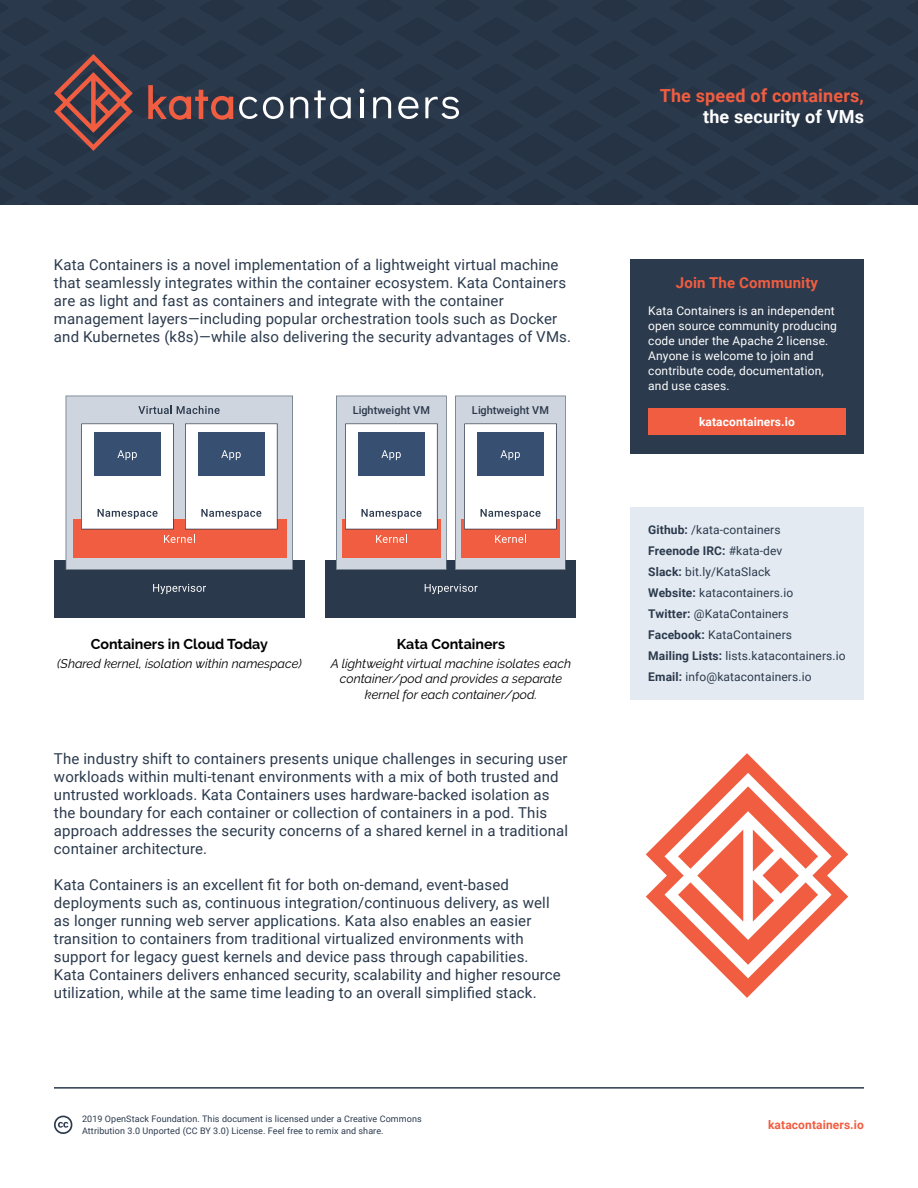
<style>
.page{position:relative;width:918px;height:1188px;background:#fff}
.page>*{position:absolute;margin:0;border:0;box-sizing:border-box;transform-origin:0 0}
.t1{font:700 18px "Roboto";letter-spacing:.01em;color:#f15d40}
.t2{font:700 18px "Roboto";letter-spacing:.01em;color:#fff}
.t3{font:15px/18px "Roboto";letter-spacing:.01em;color:#2b3a4d}
.t4{font:700 15px "Roboto";letter-spacing:.01em;color:#f15d40}
.t5{font:700 14.25px "Raleway";color:#000}
.t6{font:italic 12.6px/15.8px "Raleway";color:#000;text-align:center}
.t7{font:12px/21px "Roboto";letter-spacing:.01em;color:#2b3a4d}
.t8{font:12px/15px "Roboto";letter-spacing:.01em;color:#fff}
.t9{font:700 12px "Roboto";letter-spacing:.01em;color:#f15d40}
.t10{font:700 12px "Roboto";letter-spacing:.01em;color:#fff}
.t11{font:500 10.95px "Roboto";letter-spacing:.01em;color:#2b394d}
.t12{font:9px/12px "Roboto";letter-spacing:.01em;color:#2b3a4d}
.s1{font-weight:700}
</style>
<div class="page">
<div style="left:630px;top:259px;width:234px;height:194px;background:#2b3a4d"></div>
<svg style="left:0;top:0;width:918px;height:205px;background:#2e384a"></svg>
<div style="left:630px;top:507px;width:234px;height:193px;background:#e4eaf1"></div>
<div style="left:326px;top:560px;width:250px;height:57px;background:#2b394d"></div>
<svg style="left:425px;top:584px;width:53px;height:10px"></svg>
<div style="left:54px;top:560px;width:251px;height:57px;background:#2b394d"></div>
<svg style="left:153px;top:584px;width:53px;height:10px"></svg>
<svg style="left:455px;top:396px;width:111px;height:174px"></svg>
<svg style="left:336px;top:396px;width:111px;height:174px"></svg>
<svg style="left:66px;top:396px;width:227px;height:174px"></svg>
<svg style="left:54px;top:1116px;width:18px;height:18px"></svg>
<svg style="left:646px;top:753px;width:202px;height:245px"></svg>
<svg style="left:665px;top:773px;width:167px;height:205px"></svg>
<div style="left:648px;top:408px;width:198px;height:27px;background:#f15d40"></div>
<hr style="left:54px;top:1087px;width:810px;height:2px;background:#2b3a4d">
<p class="t3" style="left:54px;top:255px;width:519px">Kata Containers is a novel implementation of a lightweight virtual machine that seamlessly integrates within the container ecosystem. Kata Containers are as light and fast as containers and integrate with the container management layers—including popular orchestration tools such as Docker and Kubernetes (k8s)—while also delivering the security advantages of VMs.</p>
<p class="t11" style="left:353px;top:402px;width:79px">Lightweight VM</p>
<p class="t11" style="left:472px;top:402px;width:79px">Lightweight VM</p>
<p class="t5" style="left:91px;top:635px;width:179px">Containers in Cloud Today</p>
<p class="t6" style="left:57px;top:655px;width:246px">(Shared kernel, isolation within namespace)</p>
<p class="t5" style="left:397px;top:635px;width:110px">Kata Containers</p>
<p class="t6" style="left:331px;top:655px;width:242px">A lightweight virtual machine isolates each container/pod and provides a separate kernel for each container/pod.</p>
<p class="t3" style="left:54px;top:749px;width:516px">The industry shift to containers presents unique challenges in securing user workloads within multi-tenant environments with a mix of both trusted and untrusted workloads. Kata Containers uses hardware-backed isolation as the boundary for each container or collection of containers in a pod. This approach addresses the security concerns of a shared kernel in a traditional container architecture.</p>
<p class="t3" style="left:54px;top:875px;width:508px">Kata Containers is an excellent fit for both on-demand, event-based deployments such as, continuous integration/continuous delivery, as well as longer running web server applications. Kata also enables an easier transition to containers from traditional virtualized environments with support for legacy guest kernels and device pass through capabilities.<br>Kata Containers delivers enhanced security, scalability and higher resource utilization, while at the same time leading to an overall simplified stack.</p>
<p class="t1" style="left:660px;top:83px;width:206px">The speed of containers,</p>
<p class="t2" style="left:703px;top:104px;width:162px">the security of VMs</p>
<p class="t4" style="left:676px;top:272px;width:144px">Join The Community</p>
<p class="t8" style="left:648px;top:303px;width:190px">Kata Containers is an independent open source community producing code under the Apache 2 license.<br>Anyone is welcome to join and contribute code, documentation, and use cases.</p>
<p class="t10" style="left:699px;top:413px;width:97px">katacontainers.io</p>
<p class="t7" style="left:648px;top:519px;width:199px"><span class="s1">Github:</span> /kata-containers<br><span class="s1">Freenode IRC:</span> #kata-dev<br><span class="s1">Slack:</span> bit.ly/KataSlack<br><span class="s1">Website:</span> katacontainers.io<br><span class="s1">Twitter:</span> @KataContainers<br><span class="s1">Facebook:</span> KataContainers<br><span class="s1">Mailing Lists:</span> lists.katacontainers.io<br><span class="s1">Email:</span> info@katacontainers.io</p>
<p class="t12" style="left:82px;top:1112px;width:341px">2019 OpenStack Foundation. This document is licensed under a Creative Commons<br>Attribution 3.0 Unported (CC BY 3.0) License. Feel free to remix and share.</p>
<p class="t9" style="left:768px;top:1116px;width:97px">katacontainers.io</p>
</div>
